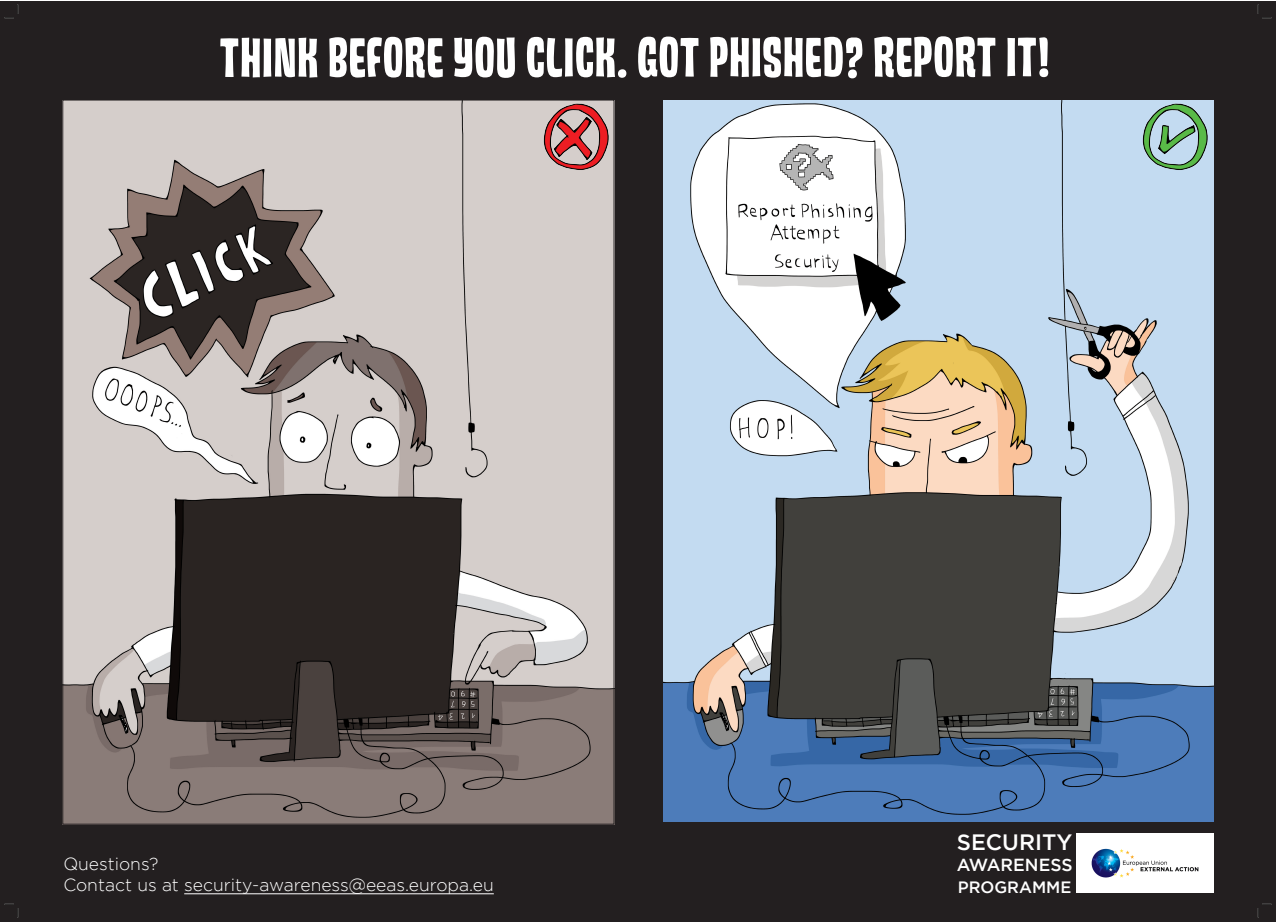
<style>
.page{position:relative;width:1276px;height:922px;background:#fff}
.page>*{position:absolute;margin:0;border:0;box-sizing:border-box;transform-origin:0 0}
.t1{font:54.38px "House Movements Custom";letter-spacing:.02em;color:#fff}
.t2{font:500 22.19px "Gotham";color:#fff}
.t3{font:300 17.5px "Gotham";color:#fff}
.t4{font:500 17.44px "Gotham";color:#fff}
.t5{font:500 16.38px "Gotham";color:#fff}
</style>
<div class="page">
<div style="left:0;top:1px;width:1276px;height:920px;background:#231f20"></div>
<img style="left:64px;top:102px;width:548px;height:720px">
<img style="left:664px;top:101px;width:549px;height:720px">
<img style="left:1140px;top:104px;width:71px;height:70px">
<img style="left:541px;top:104px;width:71px;height:70px">
<img style="left:1076px;top:833px;width:137px;height:59px">
<hr style="left:184px;top:893px;width:310px;height:1px;background:#fff">
<svg style="left:5px;top:5px;width:14px;height:14px"></svg>
<svg style="left:5px;top:903px;width:14px;height:14px"></svg>
<svg style="left:1257px;top:5px;width:14px;height:14px"></svg>
<svg style="left:1257px;top:903px;width:14px;height:14px"></svg>
<p class="t1" style="left:220px;top:25px;width:831px">THINK BEFORE YOU CLICK. GOT PHISHED? REPORT IT!</p>
<p class="t3" style="left:63px;top:854px;width:97px">Questions?</p>
<p class="t3" style="left:63px;top:875px;width:432px">Contact us at security-awareness@eeas.europa.eu</p>
<p class="t2" style="left:956px;top:829px;width:117px">SECURITY</p>
<p class="t4" style="left:956px;top:854px;width:117px">AWARENESS</p>
<p class="t5" style="left:957px;top:877px;width:115px">PROGRAMME</p>
</div>
